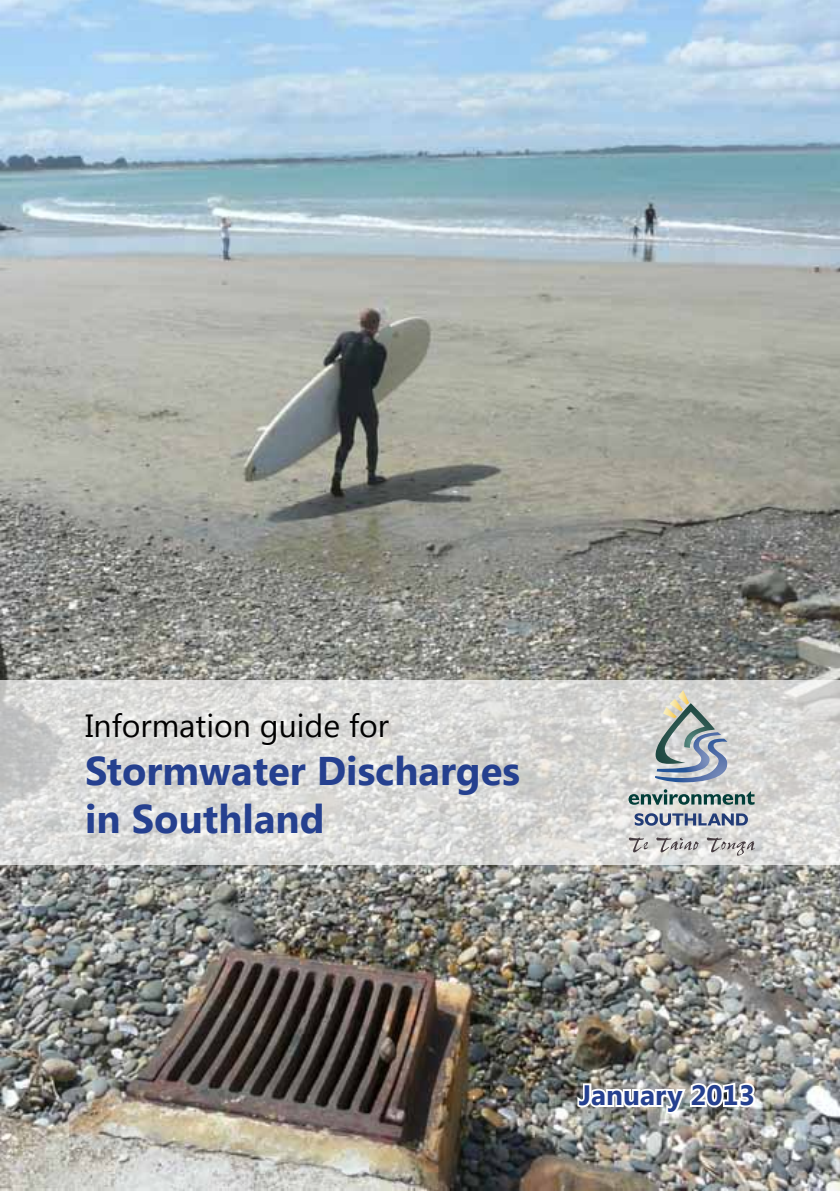
<style>
.page{position:relative;width:840px;height:1191px;background:#fff}
.page>*{position:absolute;margin:0;border:0;box-sizing:border-box;transform-origin:0 0}
.t1{font:700 40px/48px "Segoe UI";color:#25408f}
.t2{font:32px "Segoe UI";color:#000}
.t3{font:700 28px "Segoe UI";color:#25408f}
</style>
<div class="page">
<img style="left:0;top:0;width:839px;height:1191px">
<svg style="left:0;top:680px;width:839px;height:185px;background:#dadad8"></svg>
<svg style="left:654px;top:690px;width:75px;height:92px;background:#adb6bb"></svg>
<svg style="left:628px;top:837px;width:126px;height:18px;background:#c3c1c0"></svg>
<svg style="left:628px;top:789px;width:126px;height:15px;background:#8aa09c"></svg>
<svg style="left:634px;top:813px;width:113px;height:12px"></svg>
<svg style="left:575px;top:1080px;width:182px;height:36px"></svg>
<p class="t2" style="left:85px;top:703px;width:305px">Information guide for</p>
<p class="t1" style="left:85px;top:744px;width:436px">Stormwater Discharges in Southland</p>
<p class="t3" style="left:578px;top:1075px;width:177px">January 2013</p>
</div>
